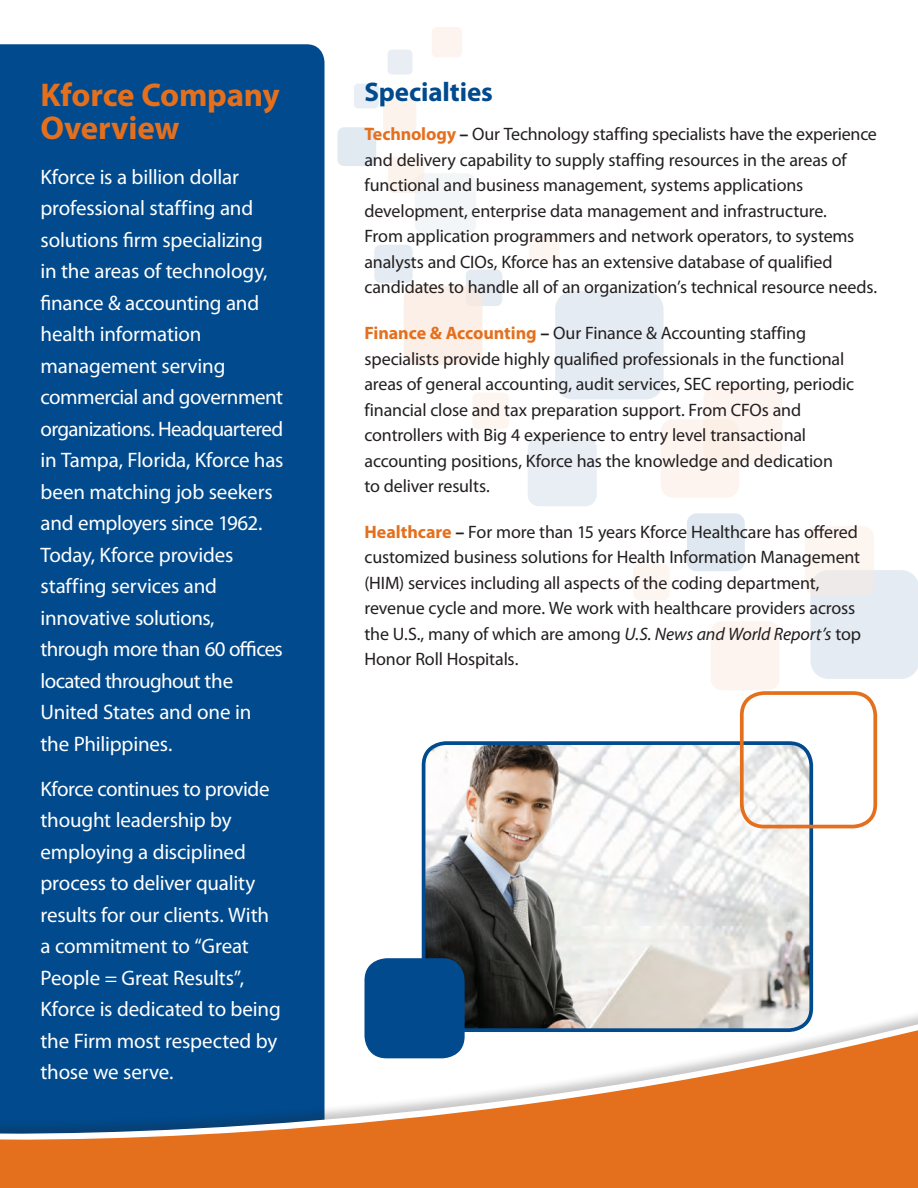
<style>
.page{position:relative;width:918px;height:1188px;background:#fff}
.page>*{position:absolute;margin:0;border:0;box-sizing:border-box;transform-origin:0 0}
.t1{font:700 33px/33px "Myriad Pro";letter-spacing:-.005em;color:#e4701e}
.t2{font:700 27px "Myriad Pro";color:#004a8d}
.t3{font:21px/31.5px "Myriad Pro";letter-spacing:-.01em;color:#fff}
.t4{font:18px/25.5px "Myriad Pro";letter-spacing:-.01em;color:#231f20}
.s1{font-size:20.85px}
.s2{font-weight:700;color:#e4701e}
.s3{font-weight:700}
.s4{font-size:17.85px}
.s5{font-style:italic}
</style>
<div class="page">
<div style="left:633px;top:564px;width:37px;height:36px;background:#fdf6f0;border-radius:6px"></div>
<div style="left:687px;top:513px;width:58px;height:58px;background:#dfe8f0;border-radius:10px"></div>
<div style="left:805px;top:526px;width:69px;height:70px;background:#fdf6f0;border-radius:11px"></div>
<div style="left:711px;top:621px;width:68px;height:69px;background:#fdf4ef;border-radius:11px"></div>
<div style="left:528px;top:437px;width:69px;height:69px;background:#e8eef4;border-radius:11px"></div>
<div style="left:472px;top:393px;width:37px;height:36px;background:#fdf6f0;border-radius:6px"></div>
<div style="left:703px;top:385px;width:79px;height:79px;background:#fdf4ef;border-radius:13px"></div>
<div style="left:661px;top:419px;width:78px;height:79px;background:#fdf4ef;border-radius:13px"></div>
<div style="left:466px;top:269px;width:36px;height:37px;background:#e4ebf2;border-radius:6px"></div>
<div style="left:555px;top:291px;width:109px;height:108px;background:#e4ebf2;border-radius:18px"></div>
<div style="left:374px;top:245px;width:39px;height:38px;background:#e4ebf2;border-radius:6px"></div>
<div style="left:529px;top:233px;width:30px;height:31px;background:#fdf6f0;border-radius:5px"></div>
<div style="left:415px;top:173px;width:61px;height:62px;background:#f3f6f9;border-radius:10px"></div>
<div style="left:388px;top:157px;width:36px;height:36px;background:#fcf3ed;border-radius:6px"></div>
<div style="left:337px;top:127px;width:39px;height:39px;background:#e1e9f1;border-radius:6px"></div>
<div style="left:383px;top:99px;width:33px;height:34px;background:#fcf3ed;border-radius:5px"></div>
<div style="left:354px;top:84px;width:25px;height:24px;background:#e8eef4;border-radius:4px"></div>
<div style="left:388px;top:50px;width:25px;height:25px;background:#e8eef4;border-radius:4px"></div>
<div style="left:432px;top:27px;width:30px;height:30px;background:#fdf4ef;border-radius:5px"></div>
<div style="left:404px;top:286px;width:78px;height:79px;background:#fcefe7;border-radius:13px"></div>
<div style="left:0;top:44px;width:325px;height:878px;background:#004a8d"></div>
<svg style="left:810px;top:570px;width:108px;height:352px"></svg>
<svg style="left:0;top:928px;width:918px;height:260px"></svg>
<img style="left:424px;top:743px;width:387px;height:287px">
<div style="left:422px;top:741px;width:391px;height:291px;border:4px solid #004a8d;border-radius:22px"></div>
<div style="left:364px;top:958px;width:101px;height:100px;background:#004a8d;border-radius:22px"></div>
<div style="left:740px;top:691px;width:137px;height:137px;border:4px solid #e4701e;border-radius:22px"></div>
<p class="t1" style="left:40px;top:77px;width:241px">Kforce Company<br>Overview</p>
<p class="t3" style="left:40px;top:161px;width:244px">Kforce is a billion dollar professional staf<span class="s1">f</span>ing and solutions firm specializing in the areas of technology, finance &amp; accounting and health information management serving commercial and government organizations. Headquartered in Tampa, Florida, Kforce has been matching job seekers and employers since 1962.<br>Today, Kforce provides staf<span class="s1">f</span>ing services and innovative solutions, through more than 60 offices located throughout the<br>United States and one in the Philippines.</p>
<p class="t3" style="left:40px;top:773px;width:242px">Kforce continues to provide thought leadership by employing a disciplined process to deliver quality results for our clients. With a commitment to “Great<br>People = Great Results”,<br>Kforce is dedicated to being the Firm most respected by those we serve.</p>
<p class="t2" style="left:364px;top:75px;width:130px">Specialties</p>
<p class="t4" style="left:364px;top:121px;width:514px"><span class="s2">Technology</span> <span class="s3">–</span> Our Technology staf<span class="s4">f</span>ing specialists have the experience and delivery capability to supply staf<span class="s4">f</span>ing resources in the areas of functional and business management, systems applications development, enterprise data management and infrastructure.<br>From application programmers and network operators, to systems analysts and CIOs, Kforce has an extensive database of qualified candidates to handle all of an organization’s technical resource needs.</p>
<p class="t4" style="left:365px;top:320px;width:491px"><span class="s2">Finance &amp; Accounting</span> <span class="s3">–</span> Our Finance &amp; Accounting staf<span class="s4">f</span>ing specialists provide highly qualified professionals in the functional areas of general accounting, audit services, SEC reporting, periodic financial close and tax preparation support. From CFOs and controllers with Big 4 experience to entry level transactional accounting positions, Kforce has the knowledge and dedication<br>to deliver results.</p>
<p class="t4" style="left:365px;top:519px;width:498px"><span class="s2">Healthcare</span> <span class="s3">–</span> For more than 15 years Kforce Healthcare has offered customized business solutions for Health Information Management (HIM) services including all aspects of the coding department, revenue cycle and more. We work with healthcare providers across the U.S., many of which are among <span class="s5">U.S. News and World Report’s</span> top Honor Roll Hospitals.</p>
</div>
